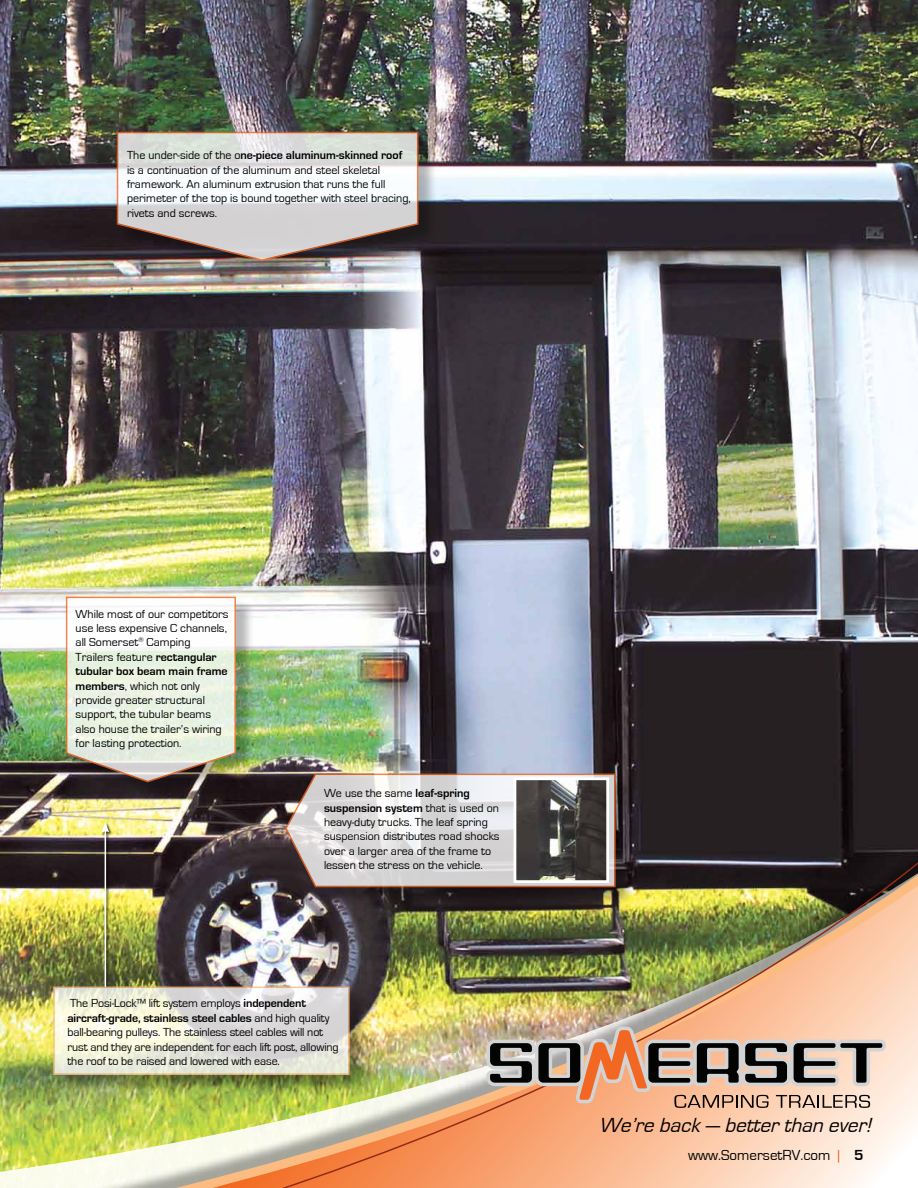
<style>
.page{position:relative;width:918px;height:1188px;background:#fff}
.page>*{position:absolute;margin:0;border:0;box-sizing:border-box;transform-origin:0 0}
.t1{font:italic 21px "Eurostile";color:#000}
.t2{font:15px "Eurostile";color:#000}
.t3{font:12px/14.4px "Eurostile";color:#000}
.s1{font-weight:700}
.s2{color:#f26722}
</style>
<div class="page">
<img style="left:0;top:0;width:918px;height:314px">
<img style="left:0;top:314px;width:918px;height:874px">
<svg style="left:487px;top:1027px;width:399px;height:81px;background:#b79682"></svg>
<div style="left:68px;top:599px;width:186px;height:201px;background:#000;opacity:.35"></div>
<svg style="left:65px;top:596px;width:172px;height:187px"></svg>
<div style="left:119px;top:134px;width:318px;height:145px;background:#000;opacity:.35"></div>
<svg style="left:116px;top:131px;width:303px;height:131px"></svg>
<div style="left:288px;top:776px;width:346px;height:130px;background:#000;opacity:.35"></div>
<svg style="left:284px;top:773px;width:332px;height:115px;background:#d0cac8"></svg>
<img style="left:518px;top:781px;width:87px;height:98px">
<div style="left:514px;top:777px;width:95px;height:106px;border:3px solid #fff"></div>
<div style="left:102px;top:823px;width:11px;height:168px;background:#000;opacity:.75"></div>
<hr style="left:105px;top:830px;width:1px;height:157px;background:#fff">
<svg style="left:102px;top:822px;width:7px;height:10px"></svg>
<div style="left:56px;top:989px;width:312px;height:105px;background:#000;opacity:.35"></div>
<svg style="left:53px;top:987px;width:297px;height:88px;background:#e6e4d8"></svg>
<p class="t3" style="left:127px;top:148px;width:285px">The under-side of the o<span class="s1">ne-piece aluminum-skinned roof </span>is a continuation of the aluminum and steel skeletal framework. An aluminum extrusion that runs the full perimeter of the top is bound together with steel bracing, rivets and screws.</p>
<p class="t3" style="left:76px;top:607px;width:155px">While most of our competitors use less expensive C channels, all Somerset<sup>®</sup> Camping<br>Trailers feature <span class="s1">rectangular tubular box beam main frame members</span>, which not only provide greater structural support, the tubular beams also house the trailer’s wiring for lasting protection.</p>
<p class="t3" style="left:324px;top:786px;width:177px">We use the same <span class="s1">leaf-spring suspension system</span> that is used on heavy-duty trucks. The leaf spring suspension distributes road shocks over a larger area of the frame to lessen the stress on the vehicle.</p>
<p class="t3" style="left:68px;top:996px;width:273px">The Posi-Lock™ lift system employs <span class="s1">independent aircraft-grade, stainless steel cables</span> and high quality ball-bearing pulleys. The stainless steel cables will not rust and they are independent for each lift post, allowing the roof to be raised and lowered with ease.</p>
<h1 class="t1" style="left:599px;top:1114px;width:279px">We’reback— betterthanever!</h1>
<p class="t2" style="left:688px;top:1147px;width:177px">www.SomersetRV.com <span class="s2">|</span> <span class="s1">5</span></p>
</div>
